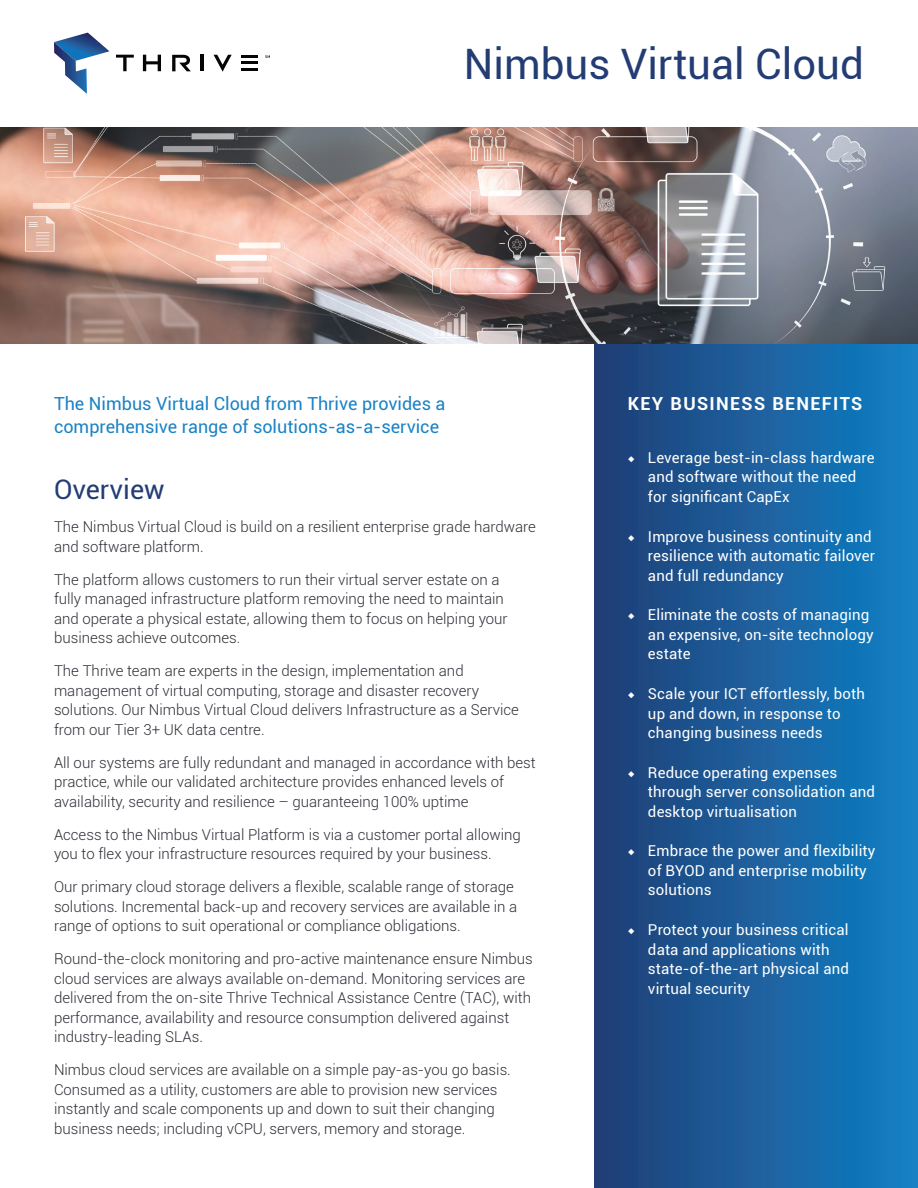
<style>
.page{position:relative;width:918px;height:1188px;background:#fff}
.page>*{position:absolute;margin:0;border:0;box-sizing:border-box;transform-origin:0 0}
.t1{font:42px "Roboto";color:#233d74}
.t2{font:27px "Roboto";color:#233d74}
.t3{font:18px/23.4px "Roboto";color:#1b82c5}
.t4{font:700 18px "Roboto";letter-spacing:.075em;color:#fff}
.t5{font:300 15px/19.5px "Roboto";color:#2d2f37}
.t6{font:15px/19.5px "Roboto";letter-spacing:.01em;color:#fff}
.s1{font-family:"Minion Pro"}
</style>
<div class="page">
<div style="left:594px;top:344px;width:324px;height:844px;background:linear-gradient(to right,#213d75,#1381c6)"></div>
<img style="left:0;top:128px;width:918px;height:216px">
<hr style="left:241px;top:55px;width:16px;height:3px;background:#050504">
<hr style="left:241px;top:61px;width:16px;height:3px;background:#050504">
<svg style="left:116px;top:55px;width:18px;height:16px"></svg>
<svg style="left:214px;top:55px;width:18px;height:17px"></svg>
<svg style="left:143px;top:55px;width:18px;height:16px"></svg>
<hr style="left:241px;top:68px;width:16px;height:3px;background:#050504">
<hr style="left:200px;top:55px;width:3px;height:16px;background:#050504">
<svg style="left:172px;top:55px;width:19px;height:16px"></svg>
<svg style="left:265px;top:55px;width:5px;height:3px"></svg>
<svg style="left:54px;top:33px;width:55px;height:61px"></svg>
<h1 class="t1" style="left:464px;top:35px;width:402px">Nimbus Virtual Cloud</h1>
<p class="t3" style="left:54px;top:391px;width:393px">The Nimbus Virtual Cloud from Thrive provides a comprehensive range of solutions-as-a-service</p>
<p class="t4" style="left:628px;top:390px;width:236px">KEY BUSINESS BENEFITS</p>
<h2 class="t2" style="left:54px;top:471px;width:112px">Overview</h2>
<p class="t5" style="left:54px;top:516px;width:483px">The Nimbus Virtual Cloud is build on a resilient enterprise grade hardware and software platform.</p>
<p class="t5" style="left:54px;top:569px;width:455px">The platform allows customers to run their virtual server estate on a fully managed infrastructure platform removing the need to maintain and operate a physical estate, allowing them to focus on helping your business achieve outcomes.</p>
<p class="t5" style="left:54px;top:660px;width:466px">The Thrive team are experts in the design, implementation and management of virtual computing, storage and disaster recovery solutions. Our Nimbus Virtual Cloud delivers Infrastructure as a Service from our Tier 3+ UK data centre.</p>
<p class="t5" style="left:54px;top:752px;width:483px">All our systems are fully redundant and managed in accordance with best practice, while our validated architecture provides enhanced levels of availability, security and resilience – guaranteeing 100% uptime</p>
<p class="t5" style="left:54px;top:824px;width:468px">Access to the Nimbus Virtual Platform is via a customer portal allowing you to flex your infrastructure resources required by your business.</p>
<p class="t5" style="left:54px;top:876px;width:465px">Our primary cloud storage delivers a flexible, scalable range of storage solutions. Incremental back-up and recovery services are available in a range of options to suit operational or compliance obligations.</p>
<p class="t5" style="left:54px;top:948px;width:480px">Round-the-clock monitoring and pro-active maintenance ensure Nimbus cloud services are always available on-demand. Monitoring services are delivered from the on-site Thrive Technical Assistance Centre (TAC), with performance, availability and resource consumption delivered against industry-leading SLAs.</p>
<p class="t5" style="left:54px;top:1059px;width:458px">Nimbus cloud services are available on a simple pay-as-you go basis.<br>Consumed as a utility, customers are able to provision new services instantly and scale components up and down to suit their changing business needs; including vCPU, servers, memory and storage.</p>
<p class="t6" style="left:648px;top:447px;width:228px;text-indent:-20px"><span class="s1">◆</span> Leverage best-in-class hardware and software without the need for significant CapEx</p>
<p class="t6" style="left:648px;top:526px;width:229px;text-indent:-20px"><span class="s1">◆</span> Improve business continuity and resilience with automatic failover and full redundancy</p>
<p class="t6" style="left:648px;top:605px;width:227px;text-indent:-20px"><span class="s1">◆</span> Eliminate the costs of managing an expensive, on-site technology estate</p>
<p class="t6" style="left:648px;top:683px;width:218px;text-indent:-20px"><span class="s1">◆</span> Scale your ICT effortlessly, both up and down, in response to changing business needs</p>
<p class="t6" style="left:648px;top:762px;width:228px;text-indent:-20px"><span class="s1">◆</span> Reduce operating expenses through server consolidation and desktop virtualisation</p>
<p class="t6" style="left:648px;top:841px;width:229px;text-indent:-20px"><span class="s1">◆</span> Embrace the power and flexibility of BYOD and enterprise mobility solutions</p>
<p class="t6" style="left:648px;top:920px;width:202px;text-indent:-20px"><span class="s1">◆</span> Protect your business critical data and applications with state-of-the-art physical and virtual security</p>
</div>
